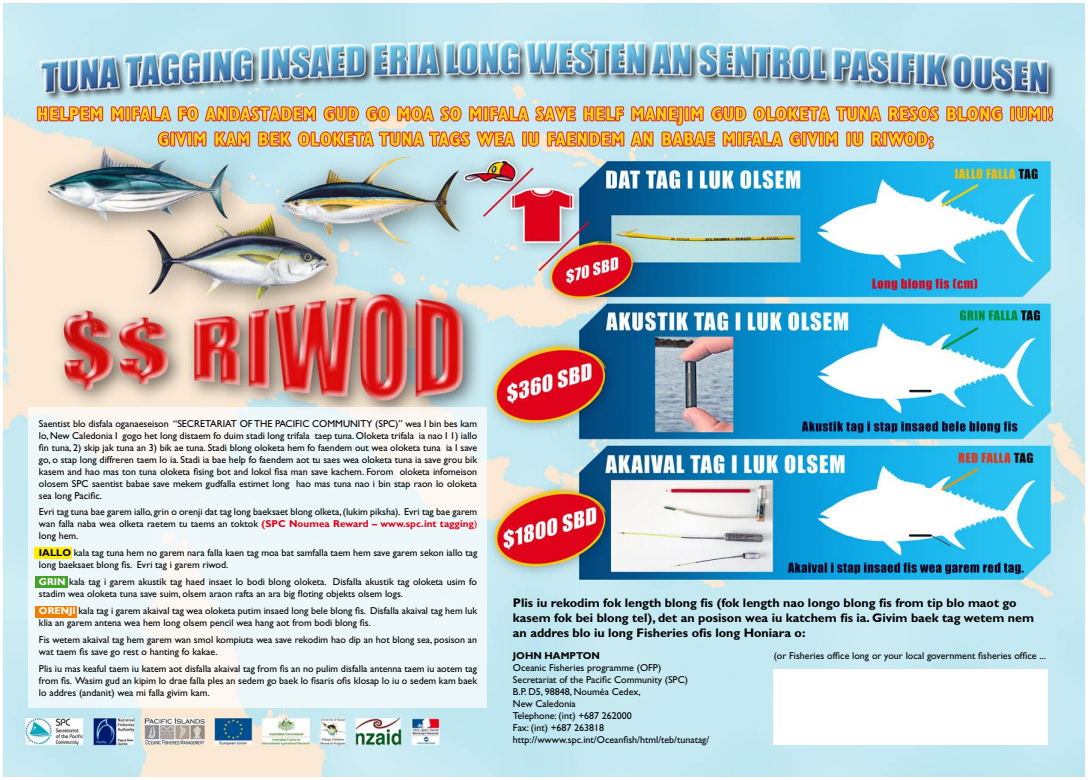
<style>
.page{position:relative;width:1088px;height:780px;background:#fff}
.page>*{position:absolute;margin:0;border:0;box-sizing:border-box;transform-origin:0 0}
.t1{font:700 12.5px/15px "Gill Sans";color:#000}
.t2{font:10px/12px "Gill Sans";color:#000}
.t3{font:700 10px "Gill Sans";color:#000}
.s1{font-weight:700;color:#e2001a}
.s2{color:#e2001a}
.s3{font-weight:700}
.s4{font-weight:700;color:#fff}
</style>
<div class="page">
<img style="left:4px;top:4px;width:1080px;height:772px">
<div style="left:28px;top:408px;width:459px;height:299px;background:linear-gradient(to right,#f1f8f8,#f0f8f9)"></div>
<div style="left:774px;top:668px;width:274px;height:76px;background:#fff"></div>
<div style="left:34px;top:547px;width:38px;height:11px;background:#ffec00"></div>
<div style="left:35px;top:575px;width:33px;height:12px;background:#45a12b"></div>
<div style="left:36px;top:605px;width:41px;height:12px;background:#ee7f00"></div>
<p class="t2" style="left:39px;top:418px;width:440px;text-align:justify">Saentist blo disfala oganaeseison “SECRETARIAT OF THE PACIFIC COMMUNITY (SPC)” wea I bin bes kam lo, New Caledonia I gogo het long distaem fo duim stadi long trifala taep tuna. Oloketa trifala ia nao I 1) iallo fin tuna, 2) skip jak tuna an 3) bik ae tuna. Stadi blong oloketa hem fo faendem out wea oloketa tuna ia I save go, o stap long diffreren taem lo ia. Stadi ia bae help fo faendem aot tu saes wea oloketa tuna ia save grou bik kasem and hao mas ton tuna oloketa fising bot and lokol fisa man save kachem. Forom oloketa infomeison olosem SPC saentist babae save mekem gudfalla estimet long hao mas tuna nao i bin stap raon lo oloketa sea long Pacific.</p>
<p class="t2" style="left:39px;top:505px;width:440px;text-align:justify">Evri tag tuna bae garem iallo, grin o orenji dat tag long baeksaet blong olketa, (lukim piksha). Evri tag bae garem wan falla naba wea olketa raetem tu taems an toktok <span class="s1">(SPC Noumea Reward – www.spc.int tagging</span><span class="s2">) </span>long hem.</p>
<p class="t2" style="left:39px;top:546px;width:440px"><span class="s3">IALLO</span> kala tag tuna hem no garem nara falla kaen tag moa bat samfalla taem hem save garem sekon iallo tag long baeksaet blong fis. Evri tag i garem riwod.</p>
<p class="t2" style="left:39px;top:575px;width:440px"><span class="s4">GRIN</span> kala tag i garem akustik tag haed insaet lo bodi blong oloketa. Disfalla akustik tag oloketa usim fo stadim wea oloketa tuna save suim, olsem araon rafta an ara big floting objekts olsem logs.</p>
<p class="t2" style="left:39px;top:604px;width:440px"><span class="s4">ORENJI</span> kala tag i garem akaival tag wea oloketa putim insaed long bele blong fis. Disfalla akaival tag hem luk klia an garem antena wea hem long olsem pencil wea hang aot from bodi blong fis.</p>
<p class="t2" style="left:39px;top:633px;width:440px">Fis wetem akaival tag hem garem wan smol kompiuta wea save rekodim hao dip an hot blong sea, posison an wat taem fis save go rest o hanting fo kakae.</p>
<p class="t2" style="left:39px;top:662px;width:440px;text-align:justify">Plis iu mas keaful taem iu katem aot disfalla akaival tag from fis an no pulim disfalla antenna taem iu aotem tag from fis. Wasim gud an kipim lo drae falla ples an sedem go baek lo fisaris ofis klosap lo iu o sedem kam baek lo addres (andanit) wea mi falla givim kam.</p>
<p class="t1" style="left:513px;top:595px;width:522px">Plis iu rekodim fok length blong fis (fok length nao longo blong fis from tip blo maot go kasem fok bei blong tel), det an posison wea iu katchem fis ia. Givim baek tag wetem nem an addres blo iu long Fisheries ofis long Honiara o:</p>
<p class="t3" style="left:513px;top:649px;width:88px">JOHN HAMPTON</p>
<p class="t2" style="left:513px;top:661px;width:198px">Oceanic Fisheries programme (OFP)<br>Secretariat of the Pacific Community (SPC)<br>B.P. D5, 98848, Nouméa Cedex,<br>New Caledonia<br>Telephone: (int) +687 262000<br>Fax: (int) +687 263818 http://wwww.spc.int/Oceanfish/html/teb/tunatag/</p>
<p class="t2" style="left:774px;top:649px;width:274px">(or Fisheries office long or your local government fisheries office ...</p>
</div>
